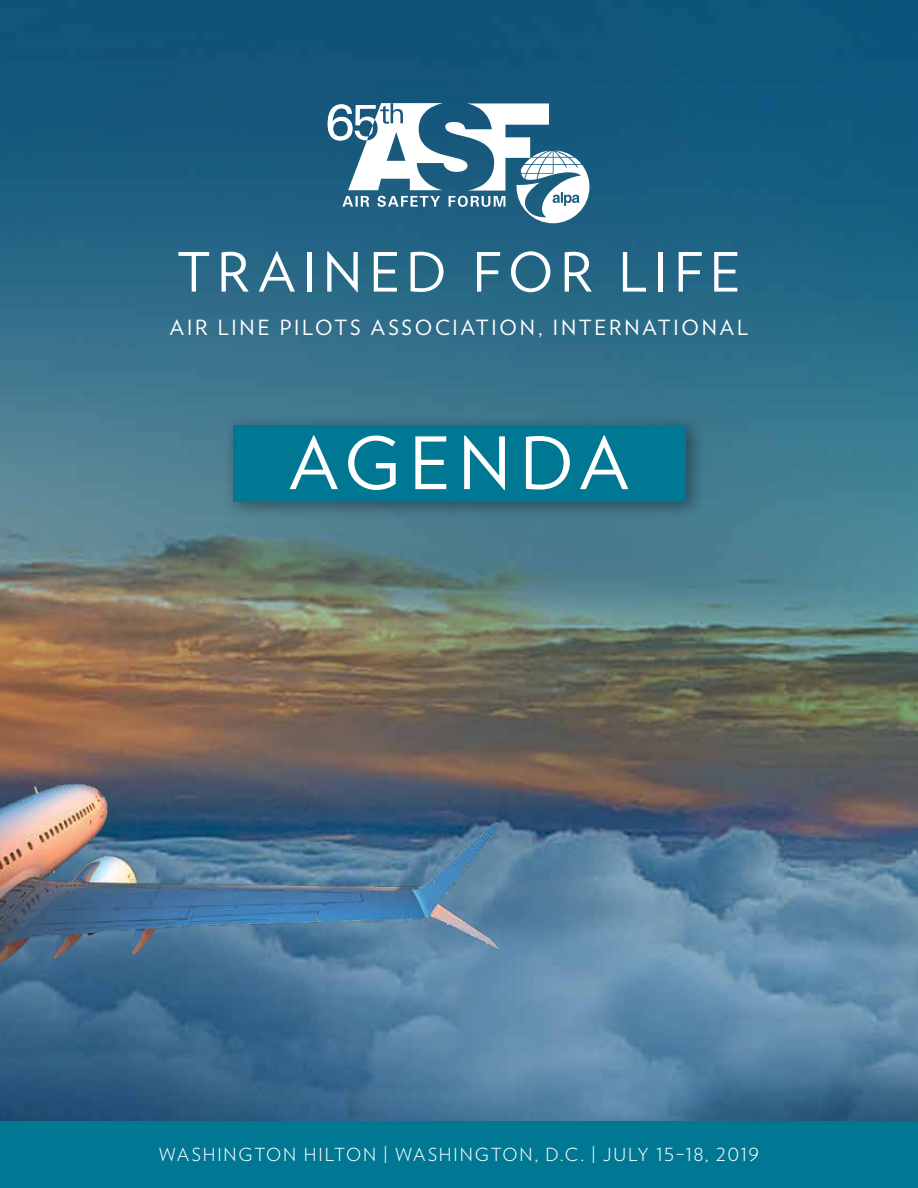
<style>
.page{position:relative;width:918px;height:1188px;background:#007893}
.page>*{position:absolute;margin:0;border:0;box-sizing:border-box;transform-origin:0 0}
.t1{font:72px "Verlag";letter-spacing:.105em;color:#fff}
.t2{font:54px "Verlag";letter-spacing:.13em;color:#fff}
.t3{font:20.85px "Verlag";letter-spacing:.13em;color:#fff}
.t4{font:300 18px "Verlag";letter-spacing:.105em;color:#fff}
</style>
<div class="page">
<img style="left:0;top:0;width:918px;height:1120px">
<img style="left:0;top:756px;width:552px;height:233px">
<div style="left:223px;top:413px;width:483px;height:108px;background:#000;opacity:.4"></div>
<div style="left:233px;top:425px;width:452px;height:77px;background:#007893"></div>
<svg style="left:328px;top:103px;width:261px;height:120px"></svg>
<h2 class="t2" style="left:177px;top:232px;width:565px">TRAINED FOR LIFE</h2>
<p class="t3" style="left:170px;top:312px;width:580px">AIR LINE PILOTS ASSOCIATION, INTERNATIONAL</p>
<h1 class="t1" style="left:289px;top:409px;width:341px">AGENDA</h1>
<p class="t4" style="left:159px;top:1142px;width:602px">WASHINGTON HILTON | WASHINGTON, D.C. | JULY 15–18, 2019</p>
</div>
